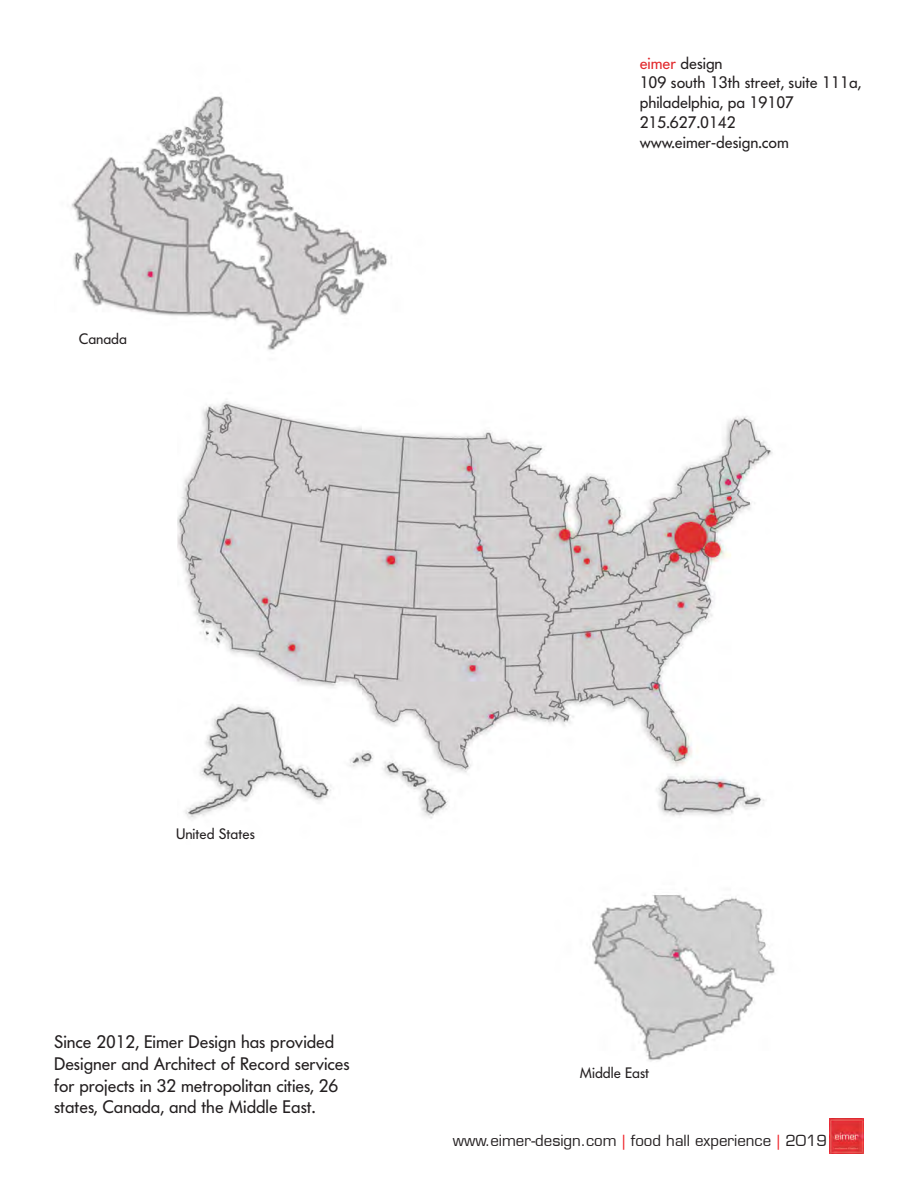
<style>
.page{position:relative;width:918px;height:1188px;background:#fff}
.page>*{position:absolute;margin:0;border:0;box-sizing:border-box;transform-origin:0 0}
.t1{font:18px/21.6px "Futura BQ";color:#231f20}
.t2{font:16.5px "Futura BQ";color:#231f20}
.t3{font:15px "Eurostile LT";color:#231f20}
.t4{font:15px "Futura BQ";color:#231f20}
.s1{color:#e1282c}
.s2{color:#ee2026}
</style>
<div class="page">
<img style="left:830px;top:1119px;width:34px;height:34px">
<img style="left:71px;top:96px;width:704px;height:966px">
<p class="t4" style="left:79px;top:329px;width:50px">Canada</p>
<p class="t2" style="left:640px;top:52px;width:84px"><span class="s1">eimer</span> design</p>
<p class="t2" style="left:640px;top:72px;width:223px">109 south 13th street, suite 111a,</p>
<p class="t2" style="left:640px;top:92px;width:156px">philadelphia, pa 19107</p>
<p class="t2" style="left:640px;top:111px;width:98px">215.627.0142</p>
<p class="t2" style="left:640px;top:131px;width:151px">www.eimer-design.com</p>
<p class="t4" style="left:176px;top:824px;width:80px">United States</p>
<p class="t1" style="left:54px;top:1031px;width:297px">Since 2012, Eimer Design has provided Designer and Architect of Record services for projects in 32 metropolitan cities, 26 states, Canada, and the Middle East.</p>
<p class="t4" style="left:580px;top:1063px;width:71px">Middle East</p>
<p class="t3" style="left:453px;top:1131px;width:376px">www.eimer-design.com <span class="s2">|</span> food hall experience <span class="s2">|</span> 2019</p>
</div>
